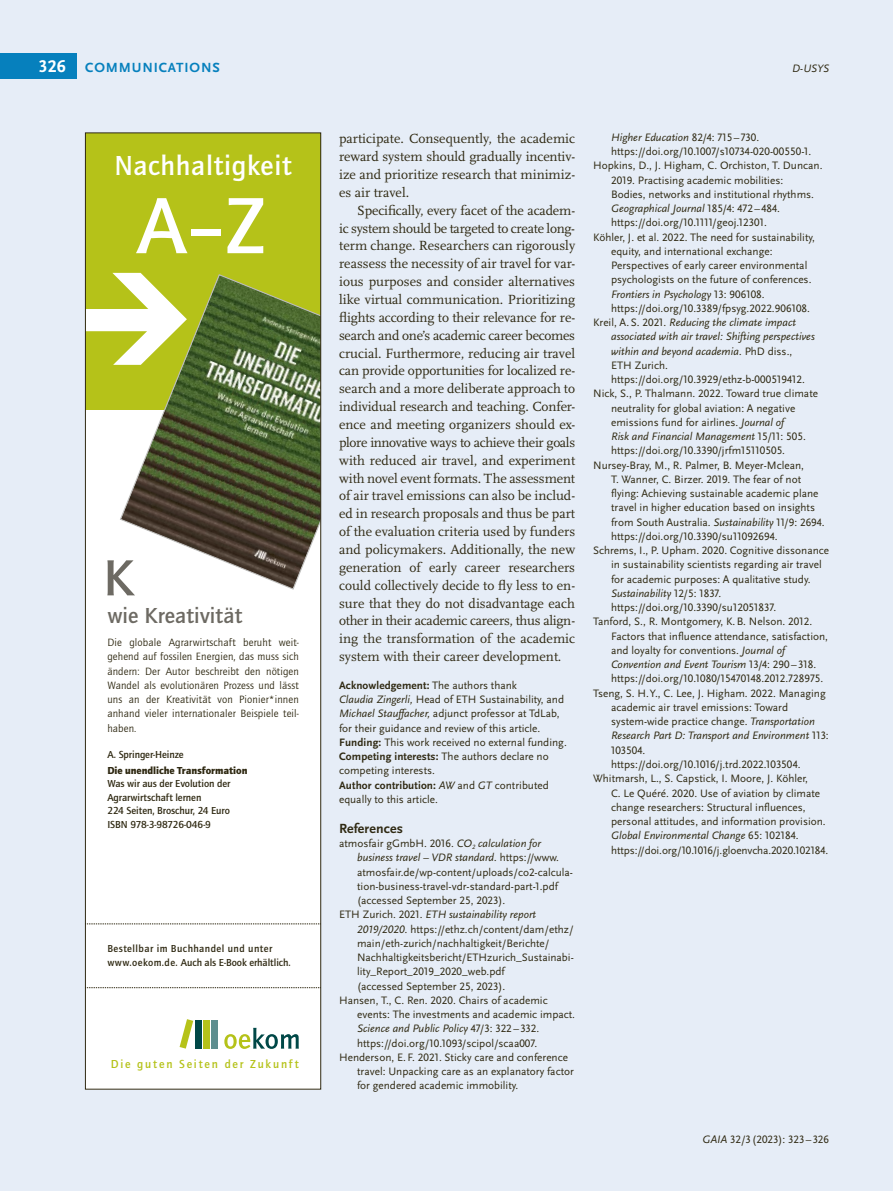
<style>
.page{position:relative;width:893px;height:1191px;background:#e6edf7}
.page>*{position:absolute;margin:0;border:0;box-sizing:border-box;transform-origin:0 0}
.t1{font:500 82.5px "Quay Sans ITC Pro";color:#fff}
.t2{font:500 52.5px "Quay Sans ITC Pro";color:#6d6a63}
.t3{font:500 28.5px "Quay Sans ITC Pro";letter-spacing:.025em;color:#fff}
.t4{font:500 22.5px "Quay Sans ITC Pro";letter-spacing:.005em;color:#6d6a63}
.t5{font:700 17.85px "Scala Sans Pro";color:#fff}
.Fließtext_oE_english{font:13.8px/17.9px "Scala Pro";color:#2f2912;text-align:justify}
.InfoÜ{font:700 13.8px "Scala Sans Pro";letter-spacing:.06em;color:#0680bd}
.Ü3_9_25_11_9{font:700 13.8px "Scala Sans Pro";letter-spacing:.01em;color:#2f2912}
.t6{font:500 12px "Quay Sans ITC Pro";letter-spacing:.15em;color:#b5c219}
.Literatur{font:11.25px/14.2px "Scala Sans Pro";color:#2f2912}
.Autor_innen-Adressen{font:11.25px/14.2px "Scala Sans Pro";color:#2f2912}
.Literatur-2{font:italic 11.25px/14.2px "Scala Sans Pro";color:#2f2912}
.Autor_innen-Adressen-2{font:700 11.25px "Scala Sans Pro";letter-spacing:.01em;color:#2f2912}
.t7{font:10.95px/14.2px "Quay Sans ITC Pro";letter-spacing:.01em;color:#2f2912;text-align:justify}
.t8{font:500 10.5px/13.5px "Quay Sans ITC Pro";letter-spacing:-.005em;color:#2f2912}
.t9{font:500 10.5px/13.5px "Quay Sans ITC Pro";letter-spacing:.04em;color:#2f2912}
.t10{font:900 10.5px/15.6px "Quay Sans ITC Pro";letter-spacing:-.005em;color:#2f2912}
.s1{font-weight:500}
.s2{font-weight:400}
.s3{font-style:italic}
.s4{font-weight:700}
.s5{font-style:normal}
</style>
<div class="page">
<div style="left:0;top:53px;width:77px;height:25px;background:#0680bd"></div>
<div style="left:85px;top:133px;width:236px;height:956px;background:#fff"></div>
<div style="left:85px;top:133px;width:236px;height:276px;background:#b5c219"></div>
<svg style="left:87px;top:273px;width:32px;height:92px"></svg>
<div style="left:211px;top:1019px;width:7px;height:29px;background:#5e8e8f"></div>
<div style="left:203px;top:1019px;width:6px;height:29px;background:#b5c219"></div>
<div style="left:195px;top:1019px;width:6px;height:29px;background:#004847"></div>
<svg style="left:180px;top:1019px;width:13px;height:29px"></svg>
<svg style="left:224px;top:1027px;width:75px;height:22px"></svg>
<svg style="left:87px;top:987px;width:232px;height:1px"></svg>
<svg style="left:87px;top:923px;width:232px;height:1px"></svg>
<svg style="left:119px;top:273px;width:200px;height:317px"></svg>
<div style="left:85px;top:132px;width:236px;height:957px;border:1px solid #2f2912"></div>
<p class="t5" style="left:39px;top:56px;width:29px">326</p>
<p class="Literatur-2" style="left:792px;top:61px;width:38px">D-USYS</p>
<h5 class="InfoÜ" style="left:85px;top:59px;width:136px">COMMUNICATIONS</h5>
<p class="t3" style="left:114px;top:148px;width:179px">Nachhaltigkeit</p>
<p class="t1" style="left:137px;top:175px;width:130px">A–Z</p>
<p class="t2" style="left:103px;top:546px;width:32px">K</p>
<p class="t4" style="left:107px;top:602px;width:137px">wie Kreativität</p>
<p class="t7" style="left:107px;top:635px;width:193px">Die globale Agrarwirtschaft beruht weit&shy;gehend auf fossilen Energien, das muss sich ändern: Der Autor beschreibt den nötigen Wandel als evolutionären Prozess und lässt uns an der Kreativität von Pionier*innen anhand vieler internationaler Beispiele teil&shy;haben.</p>
<p class="t10" style="left:107px;top:746px;width:142px"><span class="s1">A. Springer-Heinze<br></span>Die unendliche Transformation</p>
<p class="t8" style="left:107px;top:776px;width:124px">Was wir aus der Evolution der<br>Agrarwirtschaft lernen<br>224 Seiten, Broschur, 24 Euro<br>ISBN 978-3-98726-046-9</p>
<p class="t9" style="left:107px;top:941px;width:185px">Bestellbar im Buchhandel und unter www.oekom.de. Auch als E-Book erhältlich.</p>
<p class="t6" style="left:111px;top:1056px;width:190px">Die guten Seiten der Zukunft</p>
<p class="Fließtext_oE_english" style="left:339px;top:130px;width:238px">participate. Consequently, the academic reward system should gradually incentiv&shy;ize and prioritize research that minimiz&shy;es air travel.</p>
<p class="Fließtext_oE_english" style="left:339px;top:201px;width:238px;text-indent:18px">Specifically, every facet of the academ&shy;ic system should be targeted to create long&shy;term change. Researchers can rigorously reassess the necessity of air travel for var&shy;ious purposes and consider alternatives like virtual communication. Prioritizing flights according to their relevance for re&shy;search and one’s academic career becomes crucial. Furthermore, reducing air travel can provide opportunities for localized re&shy;search and a more deliberate approach to individual research and teaching. Confer&shy;ence and meeting organizers should ex&shy;plore innovative ways to achieve their goals with reduced air travel, and experiment with novel event formats. The assessment of air travel emissions can also be includ&shy;ed in research proposals and thus be part of the evaluation criteria used by funders and policymakers. Additionally, the new generation of early career researchers could collectively decide to fly less to en&shy;sure that they do not disadvantage each other in their academic careers, thus align&shy;ing the transformation of the academic system with their career development.</p>
<p class="Autor_innen-Adressen-2" style="left:339px;top:679px;width:179px">Acknowledgement: <span class="s2">The authors thank</span></p>
<p class="Autor_innen-Adressen" style="left:339px;top:692px;width:227px"><span class="s3">Claudia Zingerli,</span> Head of ETH Sustainability, and<br><span class="s3">Michael Stauffacher,</span> adjunct professor at TdLab, for their guidance and review of this article.</p>
<p class="Autor_innen-Adressen" style="left:339px;top:735px;width:229px"><span class="s4">Funding:</span> This work received no external funding.</p>
<p class="Autor_innen-Adressen" style="left:339px;top:749px;width:211px"><span class="s4">Competing interests:</span> The authors declare no competing interests.</p>
<p class="Autor_innen-Adressen" style="left:339px;top:778px;width:211px"><span class="s4">Author contribution:</span> <span class="s3">AW</span> and <span class="s3">GT</span> contributed equally to this article.</p>
<h3 class="Ü3_9_25_11_9" style="left:339px;top:820px;width:65px">References</h3>
<p class="Literatur" style="left:357px;top:836px;width:217px;text-indent:-18px">atmosfair gGmbH. 2016. <span class="s3">CO</span><sub>2</sub> <span class="s3">calculation for business travel – VDR standard.</span> https://www. atmosfair.de/wp-content/uploads/co2-calcula&shy;tion-business-travel-vdr-standard-part-1.pdf (accessed September 25, 2023).</p>
<p class="Literatur-2" style="left:339px;top:907px;width:199px"><span class="s5">ETH Zurich. 2021.</span> ETH sustainability report</p>
<p class="Literatur" style="left:357px;top:922px;width:218px"><span class="s3">2019/2020.</span> https://ethz.ch/content/dam/ethz/</p>
<p class="Literatur" style="left:357px;top:936px;width:194px">main/eth-zurich/nachhaltigkeit/Berichte/</p>
<p class="Literatur" style="left:357px;top:950px;width:218px">Nachhaltigkeitsbericht/ETHzurich_Sustainabi-</p>
<p class="Literatur" style="left:357px;top:964px;width:149px">lity_Report_2019_2020_web.pdf</p>
<p class="Literatur" style="left:357px;top:979px;width:150px">(accessed September 25, 2023).</p>
<p class="Literatur" style="left:339px;top:993px;width:210px">Hansen, T., C. Ren. 2020. Chairs of academic</p>
<p class="Literatur" style="left:357px;top:1007px;width:220px">events: The investments and academic impact.</p>
<p class="Literatur-2" style="left:357px;top:1021px;width:184px">Science and Public Policy <span class="s5">47/3: 322 – 332.</span></p>
<p class="Literatur" style="left:357px;top:1036px;width:182px">https://doi.org/10.1093/scipol/scaa007.</p>
<p class="Literatur" style="left:357px;top:1050px;width:218px;text-indent:-18px">Henderson, E.F. 2021. Sticky care and conference travel: Unpacking care as an explanatory factor for gendered academic immobility.</p>
<p class="Literatur" style="left:611px;top:130px;width:202px"><span class="s3">Higher Education</span> 82/4: 715 – 730. https://doi.org/10.1007/s10734-020-00550-1.</p>
<p class="Literatur" style="left:611px;top:158px;width:213px;text-indent:-18px">Hopkins, D., J. Higham, C. Orchiston, T. Duncan.<br>2019. Practising academic mobilities:<br>Bodies, networks and institutional rhythms.<br><span class="s3">Geographical Journal</span> 185/4: 472 –484. https://doi.org/10.1111/geoj.12301.</p>
<p class="Literatur" style="left:611px;top:230px;width:205px;text-indent:-18px">Köhler, J. et al. 2022. The need for sustainability, equity, and international exchange:<br>Perspectives of early career environmental psychologists on the future of conferences.<br><span class="s3">Frontiers in Psychology</span> 13: 906108. https://doi.org/10.3389/fpsyg.2022.906108.</p>
<p class="Literatur-2" style="left:611px;top:315px;width:205px;text-indent:-18px"><span class="s5">Kreil, A.S. 2021.</span> Reducing the climate impact associated with air travel: Shifting perspectives within and beyond academia. <span class="s5">PhD diss., ETH Zurich. https://doi.org/10.3929/ethz-b-000519412.</span></p>
<p class="Literatur" style="left:611px;top:386px;width:208px;text-indent:-18px">Nick, S., P. Thalmann. 2022. Toward true climate neutrality for global aviation: A negative emissions fund for airlines. <span class="s3">Journal of<br>Risk and Financial Management</span> 15/11: 505. https://doi.org/10.3390/jrfm15110505.</p>
<p class="Literatur" style="left:611px;top:458px;width:215px;text-indent:-18px">Nursey-Bray, M., R. Palmer, B. Meyer-Mclean,<br>T. Wanner, C. Birzer. 2019. The fear of not flying: Achieving sustainable academic plane travel in higher education based on insights from South Australia. <span class="s3">Sustainability</span> 11/9: 2694. https://doi.org/10.3390/su11092694.</p>
<p class="Literatur" style="left:593px;top:543px;width:238px">Schrems, I., P. Upham. 2020. Cognitive dissonance</p>
<p class="Literatur" style="left:611px;top:557px;width:212px">in sustainability scientists regarding air travel for academic purposes: A qualitative study.<br><span class="s3">Sustainability</span> 12/5: 1837. https://doi.org/10.3390/su12051837.</p>
<p class="Literatur" style="left:611px;top:614px;width:218px;text-indent:-18px">Tanford, S., R. Montgomery, K.B. Nelson. 2012.<br>Factors that influence attendance, satisfaction, and loyalty for conventions. <span class="s3">Journal of Convention and Event Tourism</span> 13/4: 290 – 318. https://doi.org/10.1080/15470148.2012.728975.</p>
<p class="Literatur" style="left:611px;top:686px;width:219px;text-indent:-18px">Tseng, S. H.Y., C. Lee, J. Higham. 2022. Managing academic air travel emissions: Toward system-wide practice change. <span class="s3">Transportation Research Part D: Transport and Environment</span> 113:<br>103504. https://doi.org/10.1016/j.trd.2022.103504.</p>
<p class="Literatur" style="left:611px;top:771px;width:216px;text-indent:-18px">Whitmarsh, L., S. Capstick, I. Moore, J. Köhler,<br>C. Le Quéré. 2020. Use of aviation by climate change researchers: Structural influences, personal attitudes, and information provision.<br><span class="s3">Global Environmental Change</span> 65: 102184.</p>
<p class="Literatur" style="left:611px;top:842px;width:219px">https://doi.org/10.1016/j.gloenvcha.2020.102184.</p>
<p class="Literatur" style="left:703px;top:1132px;width:128px"><span class="s3">GAIA</span> 32/3 (2023): 323–326</p>
</div>
